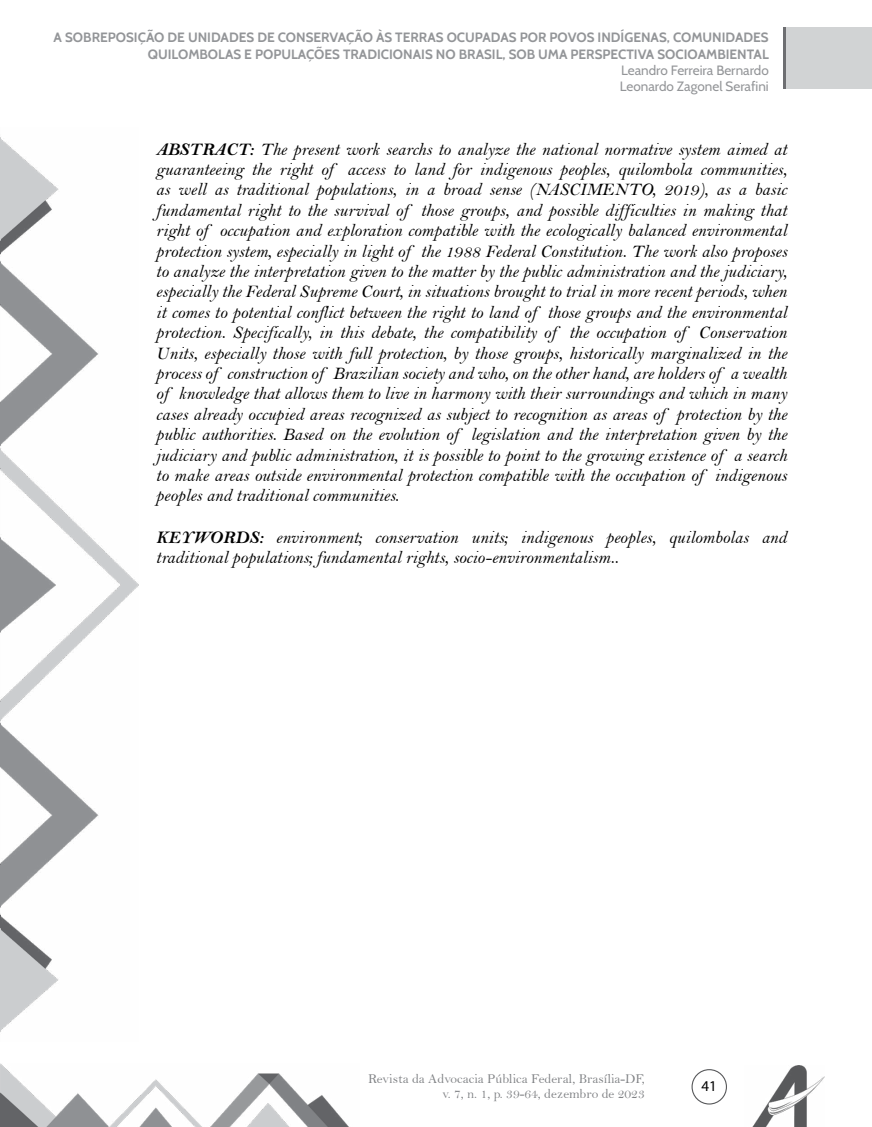
<style>
.page{position:relative;width:872px;height:1127px;background:#fff}
.page>*{position:absolute;margin:0;border:0;box-sizing:border-box;transform-origin:0 0}
.t1{font:18px/20.4px "Bell MT Italic";color:#000;text-align:justify}
.t2{font:15px "Myriad Pro";color:#000}
.t3{font:700 13.5px/16.2px "Cabin";color:#939598;text-align:right}
.t4{font:13.5px/15px "Bell";color:#808285;text-align:right}
.t5{font:13.5px/16.2px "Cabin";color:#939598}
.s1{font-family:"Bell";font-weight:700;font-style:italic}
</style>
<div class="page">
<img style="left:752px;top:1066px;width:72px;height:61px">
<div style="left:691px;top:1069px;width:36px;height:35px;border:1px solid #58595b;border-radius:50%"></div>
<img style="left:0;top:1063px;width:349px;height:64px">
<img style="left:0;top:137px;width:139px;height:895px">
<svg style="left:783px;top:28px;width:4px;height:61px"></svg>
<div style="left:787px;top:28px;width:85px;height:61px;background:#d1d3d4"></div>
<p class="t3" style="left:54px;top:29px;width:716px">A SOBREPOSIÇÃO DE UNIDADES DE CONSERVAÇÃO ÀS TERRAS OCUPADAS POR POVOS INDÍGENAS, COMUNIDADES<br>QUILOMBOLAS E POPULAÇÕES TRADICIONAIS NO BRASIL, SOB UMA PERSPECTIVA SOCIOAMBIENTAL</p>
<p class="t5" style="left:620px;top:62px;width:150px">Leandro Ferreira Bernardo<br>Leonardo Zagonel Serafini</p>
<p class="t1" style="left:156px;top:139px;width:632px"><span class="s1">ABSTRACT:</span> The present work searchs to analyze the national normative system aimed at guaranteeing the right of access to land for indigenous peoples, quilombola communities, as well as traditional populations, in a broad sense (NASCIMENTO, 2019), as a basic fundamental right to the survival of those groups, and possible difficulties in making that right of occupation and exploration compatible with the ecologically balanced environmental protection system, especially in light of the 1988 Federal Constitution. The work also proposes to analyze the interpretation given to the matter by the public administration and the judiciary, especially the Federal Supreme Court, in situations brought to trial in more recent periods, when it comes to potential conflict between the right to land of those groups and the environmental protection. Specifically, in this debate, the compatibility of the occupation of Conservation Units, especially those with full protection, by those groups, historically marginalized in the process of construction of Brazilian society and who, on the other hand, are holders of a wealth of knowledge that allows them to live in harmony with their surroundings and which in many cases already occupied areas recognized as subject to recognition as areas of protection by the public authorities. Based on the evolution of legislation and the interpretation given by the judiciary and public administration, it is possible to point to the growing existence of a search to make areas outside environmental protection compatible with the occupation of indigenous peoples and traditional communities.</p>
<p class="t1" style="left:156px;top:527px;width:632px"><span class="s1">KEYWORDS:</span> environment; conservation units; indigenous peoples, quilombolas and traditional populations; fundamental rights, socio-environmentalism..</p>
<p class="t4" style="left:368px;top:1071px;width:278px">Revista da Advocacia Pública Federal, Brasília-DF, v. 7, n. 1, p. 39-64, dezembro de 2023</p>
<p class="t2" style="left:701px;top:1077px;width:17px">41</p>
</div>
